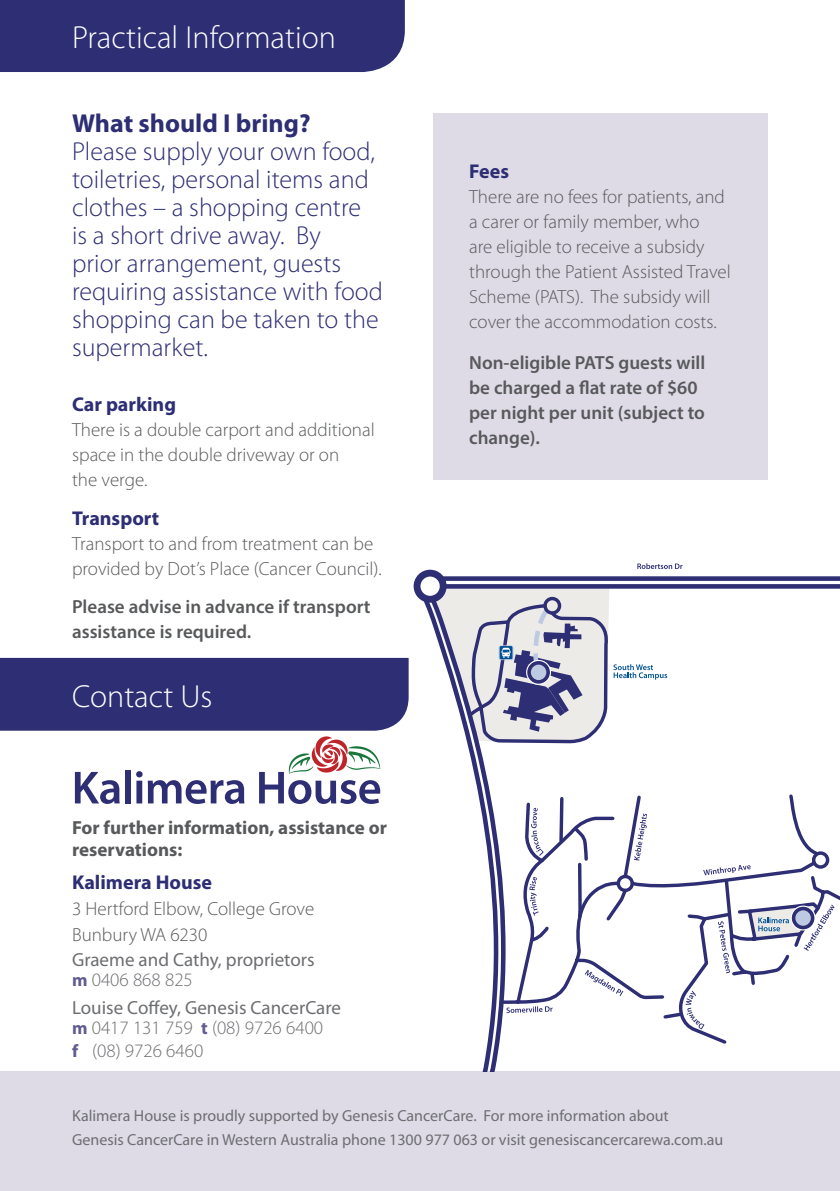
<style>
.page{position:relative;width:840px;height:1191px;background:#fff}
.page>*{position:absolute;margin:0;border:0;box-sizing:border-box;transform-origin:0 0}
.t1{font:300 32px "Myriad Pro";color:#fff}
.t2{font:300 26px/28px "Myriad Pro";color:#2d2e74}
.t3{font:700 26px "Myriad Pro";color:#2d2e74}
.t4{font:700 20px "Myriad Pro";color:#2d2e74}
.t5{font:300 19px/25px "Myriad Pro";color:#58595b}
.t6{font:600 19px/25px "Myriad Pro";color:#58595b}
.t7{font:19px/20px "Myriad Pro";color:#6d6e71}
.t8{font:700 19px/22px "Myriad Pro";color:#58595b}
.t9{font:300 19px "Myriad Pro";color:#6d6e71}
.t10{font:16px/24px "Myriad Pro";color:#6d6e71}
.s1{font-weight:700;font-size:18px;color:#615b90}
.s2{font-weight:300}
</style>
<div class="page">
<div style="left:0;top:0;width:404px;height:72px;background:#2d2e74"></div>
<div style="left:0;top:658px;width:408px;height:72px;background:#2d2e74"></div>
<div style="left:0;top:1071px;width:839px;height:120px;background:#dedbe7"></div>
<div style="left:433px;top:114px;width:334px;height:366px;background:#dedbe7"></div>
<svg style="left:637px;top:563px;width:45px;height:6px"></svg>
<svg style="left:420px;top:574px;width:419px;height:104px"></svg>
<svg style="left:465px;top:579px;width:142px;height:492px"></svg>
<div style="left:413px;top:570px;width:33px;height:32px;border:7px solid #2d2e74;border-radius:50%"></div>
<svg style="left:499px;top:792px;width:293px;height:254px"></svg>
<svg style="left:523px;top:795px;width:316px;height:225px"></svg>
<svg style="left:430px;top:584px;width:236px;height:163px"></svg>
<svg style="left:531px;top:808px;width:12px;height:48px"></svg>
<svg style="left:584px;top:813px;width:250px;height:216px"></svg>
<svg style="left:75px;top:772px;width:45px;height:32px"></svg>
<div style="left:125px;top:770px;width:6px;height:33px;background:#2d2e74"></div>
<svg style="left:136px;top:771px;width:6px;height:32px"></svg>
<svg style="left:148px;top:780px;width:96px;height:24px"></svg>
<svg style="left:259px;top:736px;width:121px;height:68px"></svg>
<h1 class="t1" style="left:72px;top:18px;width:265px">Practical Information</h1>
<h2 class="t3" style="left:72px;top:106px;width:240px">What should I bring?</h2>
<h2 class="t2" style="left:72px;top:137px;width:312px">Please supply your own food, toiletries, personal items and clothes – a shopping centre<br>is a short drive away. By<br>prior arrangement, guests requiring assistance with food shopping can be taken to the supermarket.</h2>
<p class="t4" style="left:72px;top:391px;width:105px">Car parking</p>
<p class="t5" style="left:72px;top:417px;width:304px">There is a double carport and additional space in the double driveway or on<br>the verge.</p>
<p class="t4" style="left:72px;top:505px;width:89px">Transport</p>
<p class="t5" style="left:72px;top:531px;width:311px">Transport to and from treatment can be provided by Dot’s Place (Cancer Council).</p>
<p class="t6" style="left:72px;top:593px;width:300px">Please advise in advance if transport assistance is required.</p>
<h1 class="t1" style="left:72px;top:677px;width:142px">Contact Us</h1>
<p class="t8" style="left:72px;top:816px;width:316px">For further information, assistance or reservations:</p>
<p class="t4" style="left:72px;top:869px;width:141px">Kalimera House</p>
<p class="t5" style="left:72px;top:895px;width:243px;line-height:25.6px">3 Hertford Elbow, College Grove<br>Bunbury WA 6230</p>
<p class="t7" style="left:72px;top:949px;width:244px">Graeme and Cathy, proprietors <span class="s1">m</span> <span class="s2">0406 868 825</span></p>
<p class="t7" style="left:72px;top:997px;width:270px">Louise Coffey, Genesis CancerCare <span class="s1">m</span> <span class="s2">0417 131 759</span> <span class="s1">t</span> <span class="s2">(08) 9726 6400</span></p>
<p class="t9" style="left:72px;top:1039px;width:133px"><span class="s1">f</span> (08) 9726 6460</p>
<p class="t4" style="left:469px;top:158px;width:41px">Fees</p>
<p class="t5" style="left:469px;top:184px;width:263px">There are no fees for patients, and a carer or family member, who<br>are eligible to receive a subsidy through the Patient Assisted Travel<br>Scheme (PATS). The subsidy will cover the accommodation costs.</p>
<p class="t6" style="left:469px;top:349px;width:237px">Non-eligible PATS guests will be charged a flat rate of $60 per night per unit (subject to change).</p>
<p class="t10" style="left:72px;top:1103px;width:652px">Kalimera House is proudly supported by Genesis CancerCare. For more information about<br>Genesis CancerCare in Western Australia phone 1300 977 063 or visit genesiscancercarewa.com.au</p>
</div>
